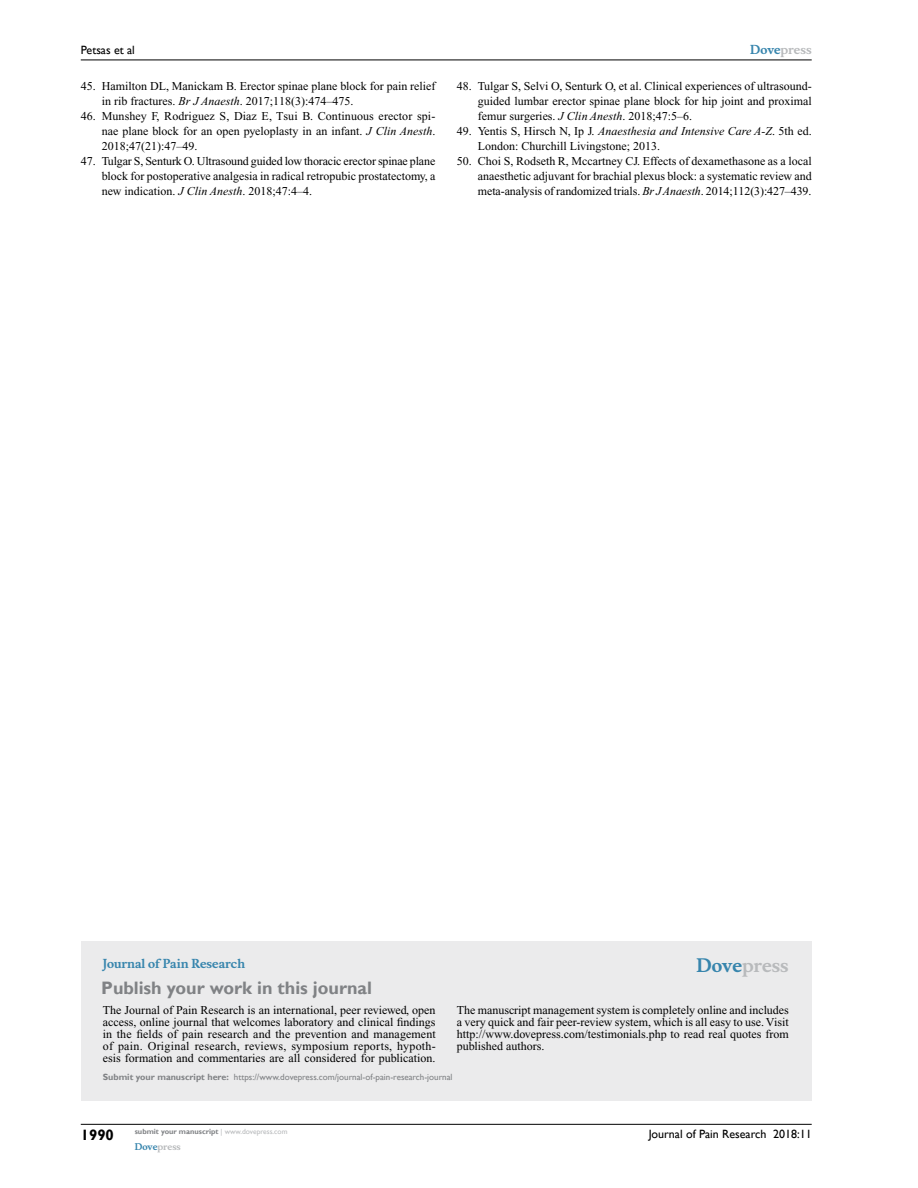
<style>
.page{position:relative;width:918px;height:1188px;background:#fff}
.page>*{position:absolute;margin:0;border:0;box-sizing:border-box;transform-origin:0 0}
.t1{font:700 18px "Gill Sans";color:#808285}
.t2{font:700 18px "Musee";color:#b8babc}
.t3{font:700 15px "Gill Sans";color:#000}
.t4{font:12px/15px "Times New Roman";color:#000;text-align:justify}
.t5{font:12px "Gill Sans";color:#000}
.t6{font:700 12px "Musee";color:#3785ad}
.t7{font:700 12px "Musee";color:#b8babc}
.t8{font:9px "Gill Sans";color:#808285}
.t9{font:700 9px "Musee";color:#b8babc}
.t10{font:700 7.5px "Gill Sans";color:#808285}
.s1{font-style:italic}
.s2{color:#3785ad}
.s3{font-weight:700}
.s4{font-weight:400;color:#b8babc}
</style>
<div class="page">
<div style="left:81px;top:941px;width:731px;height:159px;background:#ebebec"></div>
<hr style="left:81px;top:1124px;width:731px;height:1px;background:#000">
<hr style="left:81px;top:60px;width:731px;height:1px;background:#000">
<p class="t5" style="left:81px;top:43px;width:56px">Petsas et al</p>
<p class="t4" style="left:102px;top:79px;width:335px;text-indent:-21px">45. Hamilton DL, Manickam B. Erector spinae plane block for pain relief in rib fractures. <span class="s1">Br J Anaesth</span>. 2017;118(3):474–475.</p>
<p class="t4" style="left:102px;top:109px;width:335px;text-indent:-21px">46. Munshey F, Rodriguez S, Diaz E, Tsui B. Continuous erector spi&shy;nae plane block for an open pyeloplasty in an infant. <span class="s1">J Clin Anesth</span>.<br>2018;47(21):47–49.</p>
<p class="t4" style="left:102px;top:154px;width:335px;text-indent:-21px">47. Tulgar S, Senturk O. Ultrasound guided low thoracic erector spinae plane block for postoperative analgesia in radical retropubic prostatectomy, a new indication. <span class="s1">J Clin Anesth</span>. 2018;47:4–4.</p>
<p class="t7" style="left:750px;top:43px;width:63px"><span class="s2">Dove</span>press</p>
<p class="t4" style="left:478px;top:79px;width:335px;text-indent:-21px">48. Tulgar S, Selvi O, Senturk O, et al. Clinical experiences of ultrasound&shy;guided lumbar erector spinae plane block for hip joint and proximal femur surgeries. <span class="s1">J Clin Anesth</span>. 2018;47:5–6.</p>
<p class="t4" style="left:478px;top:124px;width:335px;text-indent:-21px">49. Yentis S, Hirsch N, Ip J. <span class="s1">Anaesthesia and Intensive Care A-Z</span>. 5th ed.<br>London: Churchill Livingstone; 2013.</p>
<p class="t4" style="left:478px;top:154px;width:335px;text-indent:-21px">50. Choi S, Rodseth R, Mccartney CJ. Effects of dexamethasone as a local anaesthetic adjuvant for brachial plexus block: a systematic review and meta-analysis of randomized trials. <span class="s1">Br J Anaesth</span>. 2014;112(3):427–439.</p>
<p class="t6" style="left:103px;top:956px;width:144px">Journal of Pain Research</p>
<h1 class="t1" style="left:101px;top:977px;width:272px">Publish your work in this journal</h1>
<h1 class="t2" style="left:697px;top:955px;width:94px"><span class="s2">Dove</span>press</h1>
<p class="t4" style="left:103px;top:1004px;width:335px;line-height:12px">The Journal of Pain Research is an international, peer reviewed, open access, online journal that welcomes laboratory and clinical findings in the fields of pain research and the prevention and management of pain. Original research, reviews, symposium reports, hypoth&shy;esis formation and commentaries are all considered for publication.</p>
<p class="t4" style="left:457px;top:1004px;width:334px;line-height:12px">The manuscript management system is completely online and includes a very quick and fair peer-review system, which is all easy to use. Visit http://www.dovepress.com/testimonials.php to read real quotes from published authors.</p>
<p class="t8" style="left:103px;top:1072px;width:351px"><span class="s3">Submit your manuscript here:</span> https://www.dovepress.com/journal-of-pain-research-journal</p>
<p class="t3" style="left:81px;top:1126px;width:35px">1990</p>
<p class="t10" style="left:135px;top:1127px;width:154px">submit your manuscript <span class="s4">| www.dovepress.com</span></p>
<p class="t9" style="left:135px;top:1141px;width:48px"><span class="s2">Dove</span>press</p>
<p class="t5" style="left:649px;top:1127px;width:164px">Journal of Pain Research 2018:11</p>
</div>
